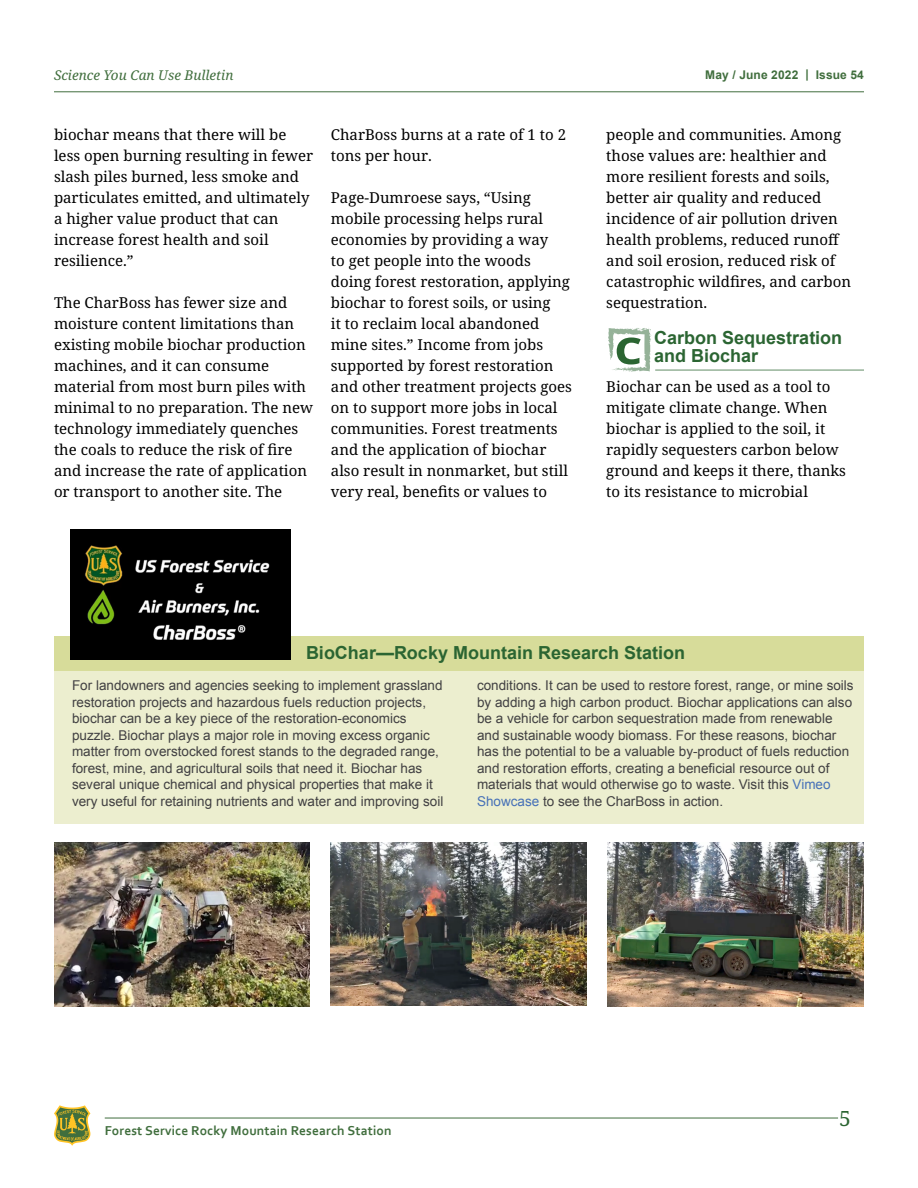
<style>
.page{position:relative;width:918px;height:1188px;background:#fff}
.page>*{position:absolute;margin:0;border:0;box-sizing:border-box;transform-origin:0 0}
.t1{font:21px "Noto Serif";color:#2b6532}
.SideBar_-_Heading{font:700 18px "Arial";color:#2b6532}
.H2__dropcap_head{font:700 18px/18px "Arial";color:#2b6532}
.P__Body_Text{font:15px/21px "Noto Serif";color:#000}
.Side_Bar_-_BodyText{font:13.5px/16.5px "Arial";color:#414042}
.t2{font:700 13.5px "Corbel";letter-spacing:.01em;color:#406e3d}
.t3{font:italic 13.5px "Noto Serif";color:#406e3d}
.t4{font:700 12px "Arial";letter-spacing:.01em;color:#406e3d}
.s1{color:#4771b7}
</style>
<div class="page">
<hr style="left:54px;top:91px;width:810px;height:1px;background:#406e3d">
<hr style="left:105px;top:1118px;width:733px;height:1px;background:#406e3d">
<svg style="left:54px;top:1105px;width:36px;height:41px"></svg>
<div style="left:54px;top:671px;width:810px;height:153px;background:#eceecf"></div>
<svg style="left:608px;top:328px;width:44px;height:44px"></svg>
<hr style="left:655px;top:369px;width:209px;height:2px;background:#2b6532">
<div style="left:54px;top:636px;width:810px;height:35px;background:#d7dc9a"></div>
<img style="left:54px;top:842px;width:256px;height:164px">
<img style="left:331px;top:843px;width:255px;height:163px">
<img style="left:608px;top:842px;width:255px;height:164px">
<img style="left:70px;top:530px;width:220px;height:130px">
<p class="t3" style="left:54px;top:66px;width:181px">Science You Can Use Bulletin</p>
<p class="t4" style="left:705px;top:67px;width:160px">May / June 2022 | Issue 54</p>
<p class="P__Body_Text" style="left:54px;top:125px;width:261px">biochar means that there will be less open burning resulting in fewer slash piles burned, less smoke and particulates emitted, and ultimately a higher value product that can increase forest health and soil resilience.”</p>
<p class="P__Body_Text" style="left:54px;top:293px;width:261px">The CharBoss has fewer size and moisture content limitations than existing mobile biochar production machines, and it can consume material from most burn piles with minimal to no preparation. The new technology immediately quenches the coals to reduce the risk of fire and increase the rate of application or transport to another site. The</p>
<p class="P__Body_Text" style="left:331px;top:125px;width:237px">CharBoss burns at a rate of 1 to 2 tons per hour.</p>
<p class="P__Body_Text" style="left:331px;top:188px;width:243px">Page-Dumroese says, “Using mobile processing helps rural economies by providing a way<br>to get people into the woods doing forest restoration, applying biochar to forest soils, or using<br>it to reclaim local abandoned mine sites.” Income from jobs supported by forest restoration and other treatment projects goes on to support more jobs in local communities. Forest treatments and the application of biochar also result in nonmarket, but still very real, benefits or values to</p>
<p class="P__Body_Text" style="left:606px;top:125px;width:246px">people and communities. Among those values are: healthier and more resilient forests and soils, better air quality and reduced incidence of air pollution driven health problems, reduced runoff and soil erosion, reduced risk of catastrophic wildfires, and carbon sequestration.</p>
<h2 class="H2__dropcap_head" style="left:654px;top:329px;width:190px">Carbon Sequestration and Biochar</h2>
<p class="P__Body_Text" style="left:606px;top:377px;width:241px">Biochar can be used as a tool to mitigate climate change. When biochar is applied to the soil, it rapidly sequesters carbon below ground and keeps it there, thanks to its resistance to microbial</p>
<p class="SideBar_-_Heading" style="left:306px;top:641px;width:381px">BioChar—Rocky Mountain Research Station</p>
<p class="Side_Bar_-_BodyText" style="left:72px;top:677px;width:373px">For landowners and agencies seeking to implement grassland restoration projects and hazardous fuels reduction projects, biochar can be a key piece of the restoration-economics puzzle. Biochar plays a major role in moving excess organic matter from overstocked forest stands to the degraded range, forest, mine, and agricultural soils that need it. Biochar has several unique chemical and physical properties that make it very useful for retaining nutrients and water and improving soil</p>
<p class="Side_Bar_-_BodyText" style="left:477px;top:677px;width:378px">conditions. It can be used to restore forest, range, or mine soils by adding a high carbon product. Biochar applications can also be a vehicle for carbon sequestration made from renewable and sustainable woody biomass. For these reasons, biochar has the potential to be a valuable by-product of fuels reduction and restoration efforts, creating a beneficial resource out of materials that would otherwise go to waste. Visit this <span class="s1">Vimeo</span></p>
<p class="Side_Bar_-_BodyText" style="left:477px;top:793px;width:248px"><span class="s1">Showcase</span> to see the CharBoss in action.</p>
<p class="t2" style="left:105px;top:1123px;width:288px">Forest Service Rocky Mountain Research Station</p>
<h1 class="t1" style="left:839px;top:1104px;width:13px">5</h1>
</div>
